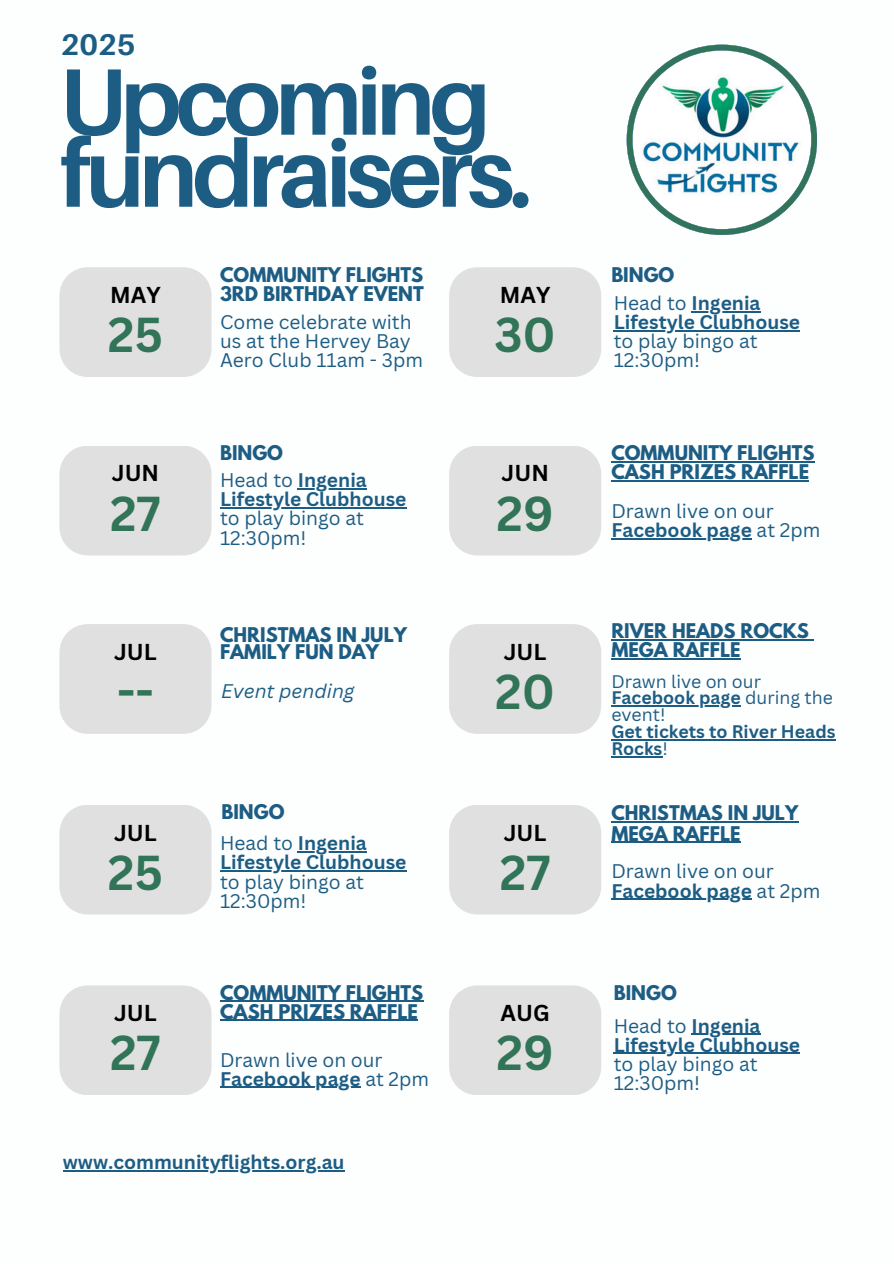
<style>
.page{position:relative;width:894px;height:1264px;background:#fff}
.page>*{position:absolute;margin:0;border:0;box-sizing:border-box;transform-origin:0 0}
.t1{font:700 94.5px/72px "Aileron";letter-spacing:-.055em;color:#1d5d84}
.t2{font:700 47.7px "Canva Sans";color:#317458}
.t3{font:700 29.85px "Aileron";color:#1d5d84}
.t4{font:700 22.35px "Canva Sans";color:#000}
.t5{font:19.2px/19.2px "Canva Sans";color:#1d5d84}
.t6{font:700 19.2px/19.2px "Canva Sans";color:#1d5d84}
.t7{font:italic 19.2px "Canva Sans";color:#1d5d84}
.t8{font:700 18px/19.2px "League Spartan";color:#1d5d84}
.t9{font:700 17.7px/16.8px "Canva Sans";color:#1d5d84}
.t10{font:17.7px "Canva Sans";color:#1d5d84}
.s1{font-weight:400}
.s2{font-weight:700}
</style>
<div class="page">
<div style="left:59px;top:267px;width:152px;height:110px;background:#e1e0e0"></div>
<div style="left:449px;top:267px;width:152px;height:110px;background:#e1e0e0"></div>
<div style="left:59px;top:446px;width:152px;height:109px;background:#e1e0e0"></div>
<div style="left:449px;top:446px;width:152px;height:109px;background:#e1e0e0"></div>
<div style="left:59px;top:624px;width:152px;height:109px;background:#e1e0e0"></div>
<div style="left:449px;top:624px;width:152px;height:109px;background:#e1e0e0"></div>
<div style="left:59px;top:805px;width:152px;height:109px;background:#e1e0e0"></div>
<div style="left:449px;top:805px;width:152px;height:109px;background:#e1e0e0"></div>
<div style="left:59px;top:985px;width:152px;height:110px;background:#e1e0e0"></div>
<div style="left:449px;top:985px;width:152px;height:110px;background:#e1e0e0"></div>
<svg style="left:626px;top:45px;width:191px;height:190px"></svg>
<hr style="left:298px;top:488px;width:69px;height:1px;background:#1d5d84">
<hr style="left:220px;top:507px;width:186px;height:1px;background:#1d5d84">
<hr style="left:63px;top:1169px;width:281px;height:1px;background:#1d5d84">
<hr style="left:298px;top:851px;width:69px;height:1px;background:#1d5d84">
<hr style="left:220px;top:870px;width:186px;height:1px;background:#1d5d84">
<hr style="left:220px;top:1000px;width:203px;height:1px;background:#1d5d84">
<hr style="left:220px;top:1019px;width:198px;height:1px;background:#1d5d84">
<hr style="left:611px;top:898px;width:140px;height:1px;background:#1d5d84">
<hr style="left:220px;top:1086px;width:140px;height:1px;background:#1d5d84">
<hr style="left:691px;top:311px;width:69px;height:1px;background:#1d5d84">
<hr style="left:613px;top:330px;width:187px;height:1px;background:#1d5d84">
<hr style="left:611px;top:461px;width:203px;height:1px;background:#1d5d84">
<hr style="left:611px;top:480px;width:198px;height:1px;background:#1d5d84">
<hr style="left:611px;top:538px;width:140px;height:1px;background:#1d5d84">
<hr style="left:611px;top:821px;width:187px;height:1px;background:#1d5d84">
<hr style="left:611px;top:841px;width:129px;height:1px;background:#1d5d84">
<hr style="left:611px;top:639px;width:197px;height:1px;background:#1d5d84">
<hr style="left:611px;top:658px;width:129px;height:1px;background:#1d5d84">
<hr style="left:611px;top:705px;width:129px;height:1px;background:#1d5d84">
<hr style="left:611px;top:739px;width:224px;height:1px;background:#1d5d84">
<hr style="left:611px;top:756px;width:51px;height:1px;background:#1d5d84">
<hr style="left:691px;top:1033px;width:69px;height:1px;background:#1d5d84">
<hr style="left:613px;top:1052px;width:187px;height:1px;background:#1d5d84">
<p class="t3" style="left:61px;top:26px;width:76px">2025</p>
<h3 class="t1" style="left:59px;top:64px;width:474px">Upcoming fundraisers.</h3>
<p class="t4" style="left:110px;top:279px;width:52px">MAY</p>
<p class="t2" style="left:108px;top:301px;width:57px">25</p>
<p class="t4" style="left:112px;top:457px;width:49px">JUN</p>
<h3 class="t2" style="left:110px;top:479px;width:52px">27</h3>
<p class="t4" style="left:114px;top:636px;width:44px">JUL</p>
<h4 class="t2" style="left:117px;top:658px;width:38px">--</h4>
<p class="t4" style="left:114px;top:816px;width:44px">JUL</p>
<h3 class="t2" style="left:108px;top:838px;width:57px">25</h3>
<p class="t4" style="left:114px;top:997px;width:44px">JUL</p>
<h4 class="t2" style="left:110px;top:1019px;width:52px">27</h4>
<h1 class="t8" style="left:220px;top:267px;width:205px">COMMUNITY FLIGHTS<br>3RD BIRTHDAY EVENT</h1>
<h3 class="t5" style="left:220px;top:312px;width:204px">Come celebrate with us at the Hervey Bay<br>Aero Club 11am - 3pm</h3>
<p class="t8" style="left:220px;top:445px;width:64px">BINGO</p>
<h4 class="t6" style="left:220px;top:470px;width:148px"><span class="s1">Head to</span> Ingenia</h4>
<h3 class="t5" style="left:220px;top:489px;width:188px"><span class="s2">Lifestyle Clubhouse </span>to play bingo at<br>12:30pm!</h3>
<p class="t8" style="left:220px;top:629px;width:188px;line-height:16.8px">CHRISTMAS IN JULY<br>FAMILY FUN DAY</p>
<p class="t7" style="left:221px;top:678px;width:135px">Event pending</p>
<h4 class="t8" style="left:221px;top:804px;width:64px">BINGO</h4>
<p class="t6" style="left:220px;top:833px;width:148px"><span class="s1">Head to</span> Ingenia</p>
<p class="t5" style="left:220px;top:852px;width:188px"><span class="s2">Lifestyle Clubhouse </span>to play bingo at<br>12:30pm!</p>
<h4 class="t8" style="left:220px;top:985px;width:205px">COMMUNITY FLIGHTS<br>CASH PRIZES RAFFLE</h4>
<p class="t5" style="left:220px;top:1049px;width:164px">Drawn live on our</p>
<h4 class="t6" style="left:220px;top:1068px;width:210px">Facebook page <span class="s1">at 2pm</span></h4>
<p class="t6" style="left:63px;top:1151px;width:283px">www.communityflights.org.au</p>
<p class="t4" style="left:499px;top:279px;width:52px">MAY</p>
<h4 class="t2" style="left:494px;top:301px;width:63px">30</h4>
<p class="t4" style="left:501px;top:457px;width:49px">JUN</p>
<h4 class="t2" style="left:496px;top:479px;width:59px">29</h4>
<p class="t4" style="left:503px;top:636px;width:44px">JUL</p>
<h3 class="t2" style="left:495px;top:658px;width:61px">20</h3>
<p class="t4" style="left:503px;top:816px;width:44px">JUL</p>
<h4 class="t2" style="left:499px;top:838px;width:52px">27</h4>
<p class="t4" style="left:500px;top:997px;width:51px">AUG</p>
<h3 class="t2" style="left:496px;top:1019px;width:59px">29</h3>
<p class="t8" style="left:611px;top:267px;width:64px">BINGO</p>
<h3 class="t6" style="left:613px;top:293px;width:148px"><span class="s1">Head to</span> Ingenia</h3>
<h4 class="t5" style="left:613px;top:312px;width:188px"><span class="s2">Lifestyle Clubhouse </span>to play bingo at<br>12:30pm!</h4>
<p class="t8" style="left:611px;top:445px;width:205px">COMMUNITY FLIGHTS<br>CASH PRIZES RAFFLE</p>
<h5 class="t5" style="left:611px;top:501px;width:164px">Drawn live on our</h5>
<p class="t6" style="left:611px;top:520px;width:210px">Facebook page <span class="s1">at 2pm</span></p>
<p class="t8" style="left:611px;top:623px;width:199px">RIVER HEADS ROCKS<br>MEGA RAFFLE</p>
<p class="t10" style="left:611px;top:668px;width:151px">Drawn live on our</p>
<p class="t9" style="left:611px;top:689px;width:226px">Facebook page <span class="s1">during the event!<br></span>Get tickets to River Heads</p>
<p class="t9" style="left:611px;top:739px;width:58px">Rocks<span class="s1">!</span></p>
<p class="t8" style="left:611px;top:805px;width:188px;line-height:20.2px">CHRISTMAS IN JULY<br>MEGA RAFFLE</p>
<p class="t5" style="left:611px;top:861px;width:164px">Drawn live on our</p>
<h3 class="t6" style="left:611px;top:880px;width:210px">Facebook page <span class="s1">at 2pm</span></h3>
<p class="t8" style="left:613px;top:985px;width:64px">BINGO</p>
<p class="t6" style="left:613px;top:1015px;width:188px"><span class="s1">Head to</span> Ingenia<br>Lifestyle Clubhouse</p>
<p class="t5" style="left:613px;top:1053px;width:145px">to play bingo at<br>12:30pm!</p>
</div>
